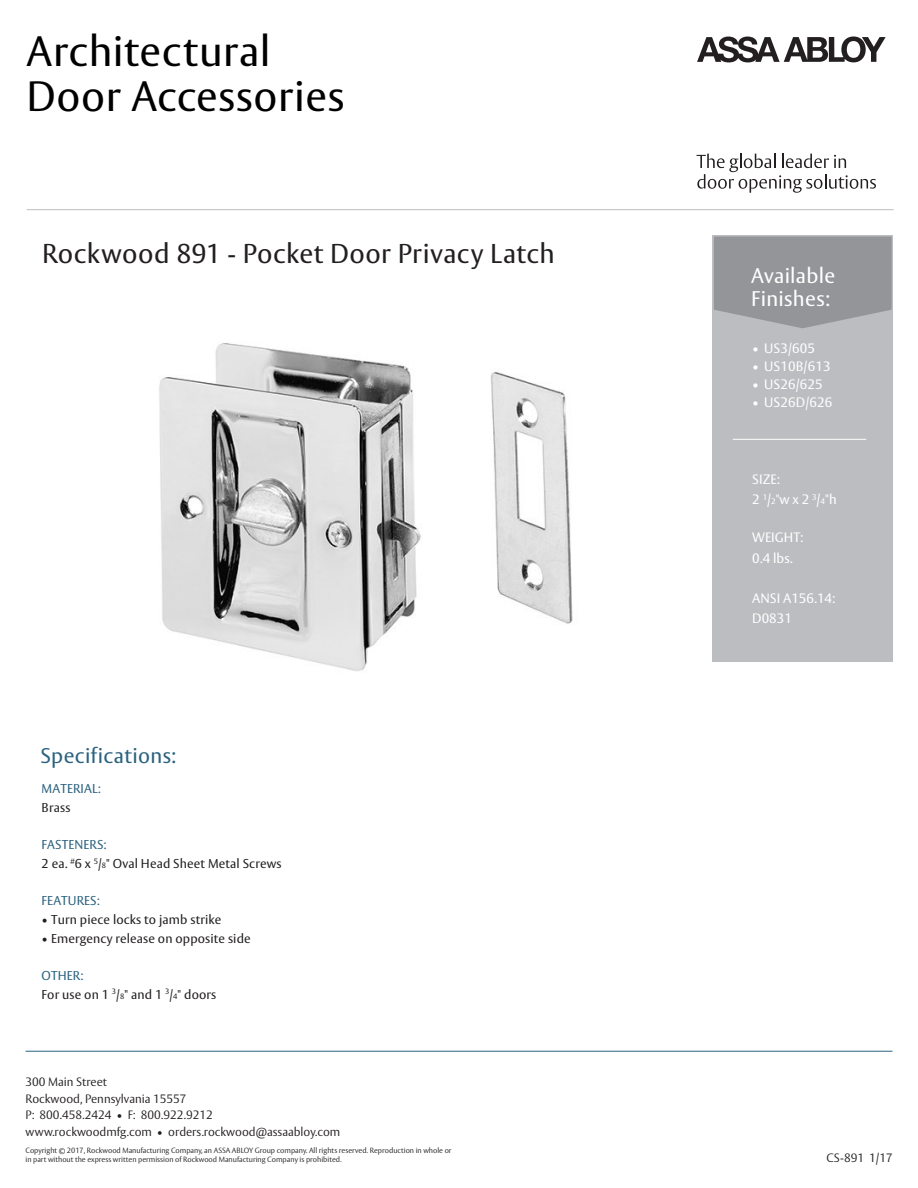
<style>
.page{position:relative;width:918px;height:1188px;background:#fff}
.page>*{position:absolute;margin:0;border:0;box-sizing:border-box;transform-origin:0 0}
.t1{font:42px/45.8px "ASSA Vesta";letter-spacing:.015em;color:#000}
.t2{font:27px "ASSA Vesta";letter-spacing:.015em;color:#231f20}
.t3{font:21px/22.5px "ASSA Vesta";letter-spacing:.015em;color:#fff}
.t4{font:21px "ASSA Vesta";letter-spacing:.015em;color:#2b627f}
.t5{font:13.5px/20.1px "ASSA Vesta";letter-spacing:.005em;color:#fff}
.t6{font:12.75px/18.6px "ASSA Vesta";letter-spacing:.01em;color:#231f20}
.t7{font:12.75px "ASSA Vesta";letter-spacing:.01em;color:#2b627f}
.t8{font:300 12px/16.5px "ASSA Vesta";color:#231f20}
.t9{font:300 7.5px/9px "ASSA Vesta";color:#231f20}
.s1{color:#2b627f}
.s2{font-size:7.65px}
.s3{font-size:8.1px}
</style>
<div class="page">
<div style="left:713px;top:235px;width:180px;height:427px;background:#bcbdc0"></div>
<svg style="left:714px;top:237px;width:178px;height:91px;background:#97989b"></svg>
<hr style="left:26px;top:1051px;width:866px;height:1px;background:#2b627f">
<hr style="left:733px;top:439px;width:133px;height:1px;background:#fff">
<img style="left:159px;top:343px;width:414px;height:328px">
<svg style="left:697px;top:36px;width:189px;height:26px"></svg>
<svg style="left:697px;top:154px;width:179px;height:39px"></svg>
<hr style="left:27px;top:209px;width:867px;height:1px;background:#bcbdc0">
<h1 class="t1" style="left:27px;top:30px;width:319px">Architectural<br>Door Accessories</h1>
<h2 class="t2" style="left:42px;top:237px;width:514px">Rockwood 891 - Pocket Door Privacy Latch</h2>
<h3 class="t4" style="left:41px;top:743px;width:137px">Specifications:</h3>
<h3 class="t7" style="left:42px;top:781px;width:61px">MATERIAL:</h3>
<h3 class="t6" style="left:42px;top:799px;width:30px">Brass</h3>
<h3 class="t6" style="left:42px;top:836px;width:242px"><span class="s1">FASTENERS:<br></span>2 ea. <sup>#</sup>6 x <sup>5</sup>/<span class="s2">8</span>" Oval Head Sheet Metal Screws</h3>
<h3 class="t7" style="left:42px;top:893px;width:60px">FEATURES:</h3>
<h3 class="t6" style="left:42px;top:911px;width:181px">• Turn piece locks to jamb strike</h3>
<h3 class="t6" style="left:42px;top:929px;width:211px">• Emergency release on opposite side</h3>
<h3 class="t6" style="left:42px;top:967px;width:176px"><span class="s1">OTHER:<br></span>For use on 1 <sup>3</sup>/<span class="s2">8</span>" and 1 <sup>3</sup>/<span class="s2">4</span>" doors</h3>
<h3 class="t8" style="left:26px;top:1074px;width:316px">300 Main Street<br>Rockwood, Pennsylvania 15557<br>P: 800.458.2424 • F: 800.922.9212 www.rockwoodmfg.com • orders.rockwood@assaabloy.com</h3>
<p class="t9" style="left:26px;top:1147px;width:428px">Copyright © 2017, Rockwood Manufacturing Company, an ASSA ABLOY Group company. All rights reserved. Reproduction in whole or in part without the express written permission of Rockwood Manufacturing Company is prohibited.</p>
<h3 class="t3" style="left:751px;top:265px;width:86px">Available<br>Finishes:</h3>
<h3 class="t5" style="left:752px;top:339px;width:64px">• US3/605</h3>
<h3 class="t5" style="left:752px;top:357px;width:80px">• US10B/613</h3>
<h3 class="t5" style="left:752px;top:374px;width:72px">• US26/625</h3>
<h3 class="t5" style="left:752px;top:392px;width:82px">• US26D/626</h3>
<h3 class="t5" style="left:752px;top:470px;width:86px">SIZE:<br>2 <sup>1</sup>/<span class="s3">2</span>"w x 2 <sup>3</sup>/<span class="s3">4</span>"h</h3>
<h3 class="t5" style="left:752px;top:528px;width:53px">WEIGHT:<br>0.4 lbs.</h3>
<h3 class="t5" style="left:752px;top:589px;width:84px">ANSI A156.14:<br>D0831</h3>
<h3 class="t8" style="left:826px;top:1151px;width:68px">CS-891 1/17</h3>
</div>
